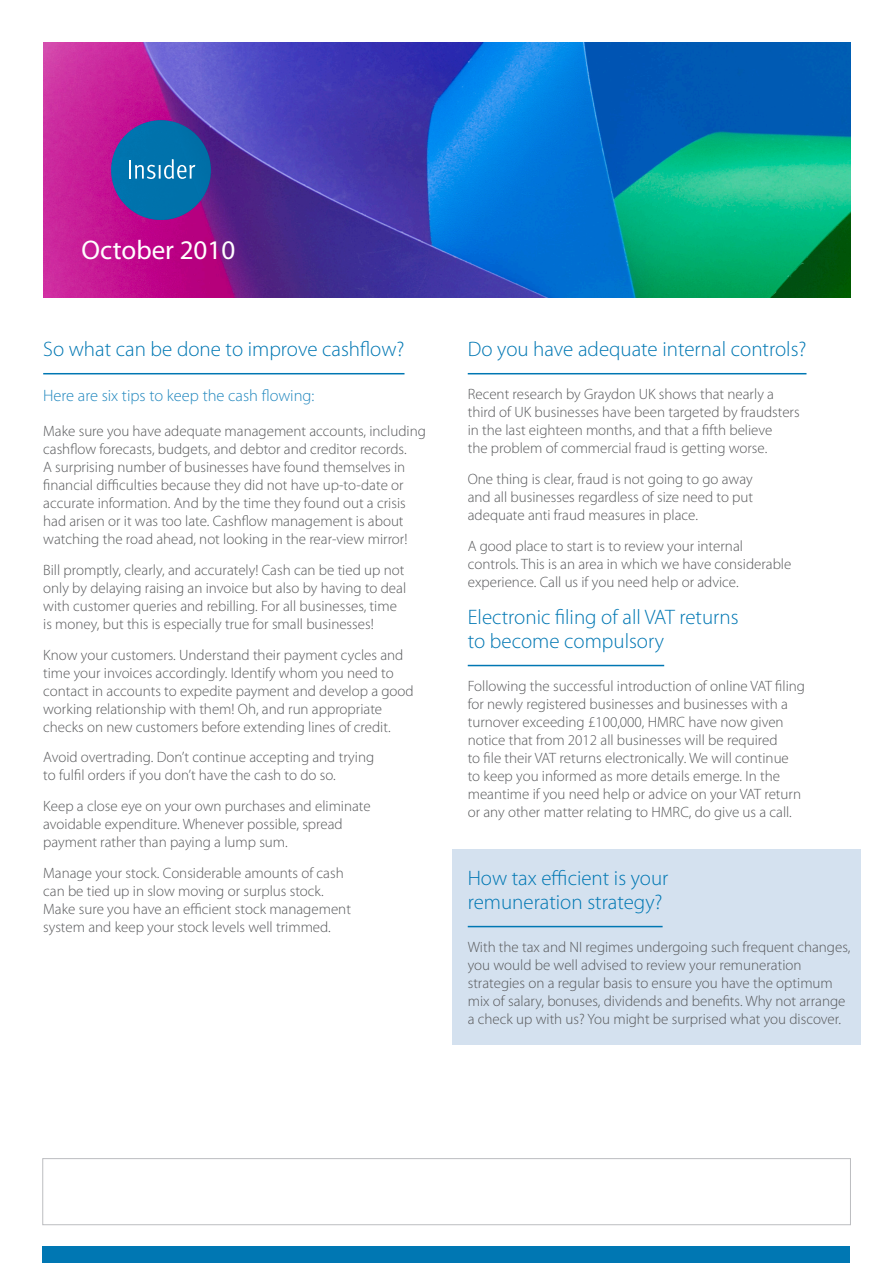
<style>
.page{position:relative;width:893px;height:1263px;background:#fff}
.page>*{position:absolute;margin:0;border:0;box-sizing:border-box;transform-origin:0 0}
.t1{font:27px "Myriad Pro";color:#fff}
._2nd_title{font:300 21px/24px "Myriad Pro";color:#0077b3}
.Sub_paragraph{font:300 16.5px "Myriad Pro";color:#2388bf}
.Text{font:300 15px/18px "Myriad Pro";color:#57585a}
</style>
<div class="page">
<div style="left:453px;top:849px;width:408px;height:196px;background:#d4e1ef"></div>
<div style="left:43px;top:1158px;width:808px;height:67px;background:#fff;border:1px solid #bcbdc0"></div>
<div style="left:43px;top:1246px;width:807px;height:17px;background:#0077b3"></div>
<hr style="left:43px;top:373px;width:361px;height:1px;background:#0077b3">
<hr style="left:468px;top:373px;width:338px;height:1px;background:#0077b3">
<hr style="left:468px;top:665px;width:196px;height:1px;background:#0077b3">
<hr style="left:468px;top:926px;width:195px;height:1px;background:#0077b3">
<img style="left:43px;top:43px;width:807px;height:255px">
<div style="left:111px;top:120px;width:100px;height:100px;background:#0072ab;border-radius:50%"></div>
<svg style="left:129px;top:159px;width:66px;height:20px"></svg>
<p class="t1" style="left:82px;top:233px;width:155px">October 2010</p>
<p class="_2nd_title" style="left:43px;top:337px;width:363px">So what can be done to improve cashflow?</p>
<p class="Sub_paragraph" style="left:43px;top:386px;width:273px">Here are six tips to keep the cash flowing:</p>
<p class="Text" style="left:43px;top:422px;width:384px">Make sure you have adequate management accounts, including cashflow forecasts, budgets, and debtor and creditor records.<br>A surprising number of businesses have found themselves in financial difficulties because they did not have up-to-date or accurate information. And by the time they found out a crisis had arisen or it was too late. Cashflow management is about watching the road ahead, not looking in the rear-view mirror!</p>
<p class="Text" style="left:43px;top:561px;width:365px">Bill promptly, clearly, and accurately! Cash can be tied up not only by delaying raising an invoice but also by having to deal with customer queries and rebilling. For all businesses, time is money, but this is especially true for small businesses!</p>
<p class="Text" style="left:43px;top:646px;width:372px">Know your customers. Understand their payment cycles and time your invoices accordingly. Identify whom you need to contact in accounts to expedite payment and develop a good working relationship with them! Oh, and run appropriate checks on new customers before extending lines of credit.</p>
<p class="Text" style="left:43px;top:748px;width:332px">Avoid overtrading. Don’t continue accepting and trying to fulfil orders if you don’t have the cash to do so.</p>
<p class="Text" style="left:43px;top:797px;width:329px">Keep a close eye on your own purchases and eliminate avoidable expenditure. Whenever possible, spread payment rather than paying a lump sum.</p>
<p class="Text" style="left:43px;top:864px;width:309px">Manage your stock. Considerable amounts of cash can be tied up in slow moving or surplus stock.<br>Make sure you have an efficient stock management system and keep your stock levels well trimmed.</p>
<p class="_2nd_title" style="left:468px;top:337px;width:340px">Do you have adequate internal controls?</p>
<p class="Text" style="left:468px;top:386px;width:333px">Recent research by Graydon UK shows that nearly a third of UK businesses have been targeted by fraudsters in the last eighteen months, and that a fifth believe<br>the problem of commercial fraud is getting worse.</p>
<p class="Text" style="left:468px;top:470px;width:287px;text-align:justify">One thing is clear, fraud is not going to go away and all businesses regardless of size need to put adequate anti fraud measures in place.</p>
<p class="Text" style="left:468px;top:537px;width:325px">A good place to start is to review your internal controls. This is an area in which we have considerable experience. Call us if you need help or advice.</p>
<p class="_2nd_title" style="left:468px;top:605px;width:272px">Electronic filing of all VAT returns to become compulsory</p>
<p class="Text" style="left:468px;top:677px;width:339px">Following the successful introduction of online VAT filing for newly registered businesses and businesses with a turnover exceeding £100,000, HMRC have now given notice that from 2012 all businesses will be required<br>to file their VAT returns electronically. We will continue to keep you informed as more details emerge. In the meantime if you need help or advice on your VAT return or any other matter relating to HMRC, do give us a call.</p>
<p class="_2nd_title" style="left:468px;top:866px;width:202px">How tax efficient is your remuneration strategy?</p>
<p class="Text" style="left:468px;top:938px;width:384px">With the tax and NI regimes undergoing such frequent changes, you would be well advised to review your remuneration strategies on a regular basis to ensure you have the optimum mix of salary, bonuses, dividends and benefits. Why not arrange a check up with us? You might be surprised what you discover.</p>
</div>
